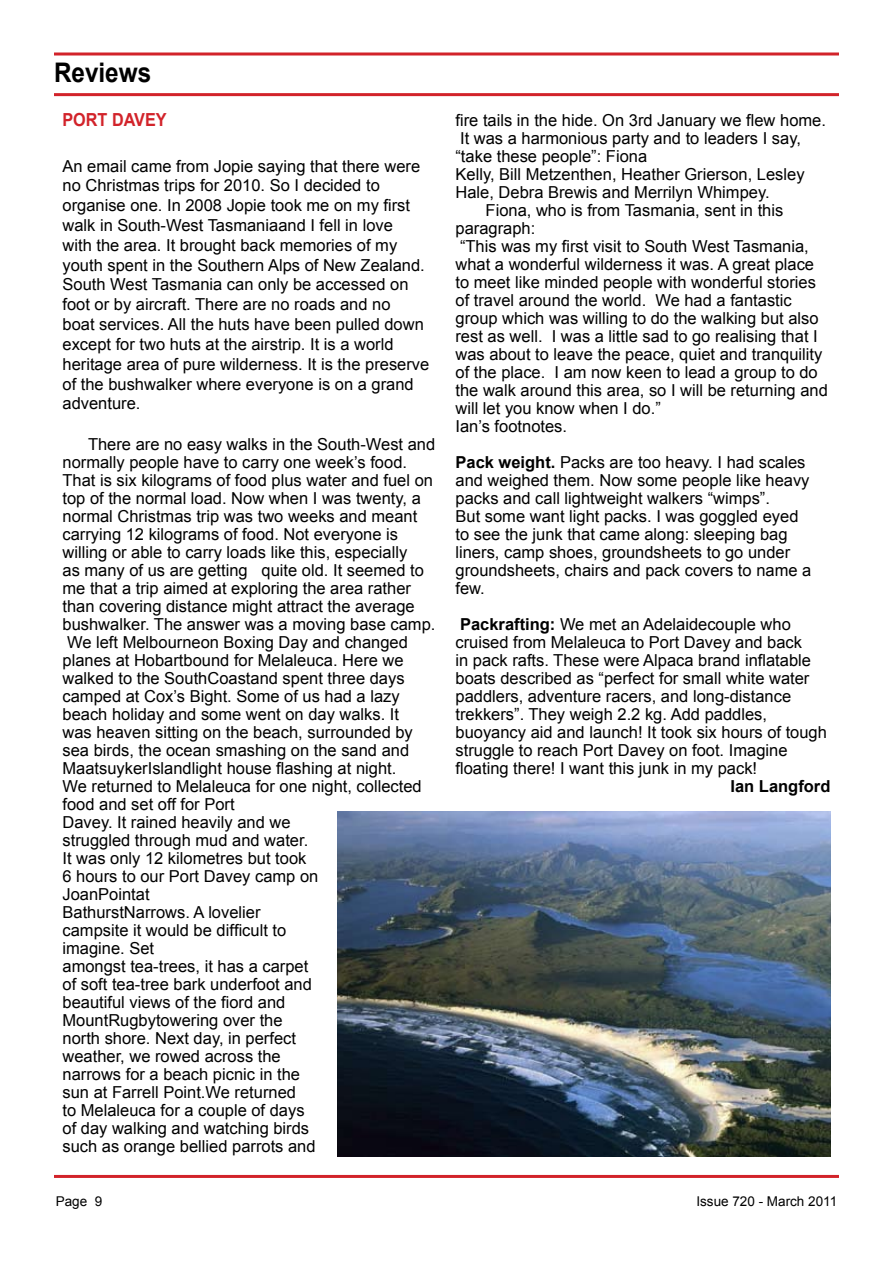
<style>
.page{position:relative;width:893px;height:1263px;background:#fff}
.page>*{position:absolute;margin:0;border:0;box-sizing:border-box;transform-origin:0 0}
.t1{font:700 27px "Arial";color:#000;scale:.9 1}
.t2{font:700 18px "Arial";color:#d2232a;scale:.9 1}
.t3{font:16.5px/18px "Arial";color:#000}
.t4{font:700 16.5px "Arial";color:#000}
.t5{font:13.5px "Arial";color:#000}
.s1{font-weight:700}
</style>
<div class="page">
<hr style="left:54px;top:52px;width:785px;height:3px;background:#d2232a">
<hr style="left:54px;top:93px;width:785px;height:3px;background:#d2232a">
<hr style="left:54px;top:1175px;width:785px;height:3px;background:#d2232a">
<img style="left:337px;top:812px;width:494px;height:345px">
<h1 class="t1" style="left:54px;top:54px;width:110px">Reviews</h1>
<p class="t2" style="left:63px;top:108px;width:26px">Port</p>
<p class="t2" style="left:112px;top:108px;width:26px">Davey</p>
<p class="t3" style="left:63px;top:156px;width:368px;line-height:19.8px">An email came from Jopie saying that there were no Christmas trips for 2010. So I decided to organise one. In 2008 Jopie took me on my first walk in South-West Tasmaniaand I fell in love<br>with the area. It brought back memories of my youth spent in the Southern Alps of New Zealand.<br>South West Tasmania can only be accessed on foot or by aircraft. There are no roads and no<br>boat services. All the huts have been pulled down except for two huts at the airstrip. It is a world heritage area of pure wilderness. It is the preserve of the bushwalker where everyone is on a grand adventure.</p>
<p class="t3" style="left:63px;top:435px;width:374px;text-indent:26px">There are no easy walks in the South-West and normally people have to carry one week’s food.<br>That is six kilograms of food plus water and fuel on top of the normal load. Now when I was twenty, a normal Christmas trip was two weeks and meant carrying 12 kilograms of food. Not everyone is willing or able to carry loads like this, especially<br>as many of us are getting quite old. It seemed to me that a trip aimed at exploring the area rather than covering distance might attract the average bushwalker. The answer was a moving base camp.<br>We left Melbourneon Boxing Day and changed planes at Hobartbound for Melaleuca. Here we walked to the SouthCoastand spent three days camped at Cox’s Bight. Some of us had a lazy beach holiday and some went on day walks. It<br>was heaven sitting on the beach, surrounded by sea birds, the ocean smashing on the sand and MaatsuykerIslandlight house flashing at night.<br>We returned to Melaleuca for one night, collected food and set off for Port<br>Davey. It rained heavily and we<br>struggled through mud and water.<br>It was only 12 kilometres but took<br>6 hours to our Port Davey camp on<br>JoanPointat<br>BathurstNarrows. A lovelier<br>campsite it would be difficult to<br>imagine. Set<br>amongst tea-trees, it has a carpet<br>of soft tea-tree bark underfoot and<br>beautiful views of the fiord and MountRugbytowering over the<br>north shore. Next day, in perfect<br>weather, we rowed across the<br>narrows for a beach picnic in the<br>sun at Farrell Point.We returned<br>to Melaleuca for a couple of days<br>of day walking and watching birds<br>such as orange bellied parrots and</p>
<p class="t3" style="left:455px;top:111px;width:372px">fire tails in the hide. On 3rd January we flew home.</p>
<p class="t3" style="left:460px;top:129px;width:342px">It was a harmonious party and to leaders I say,</p>
<p class="t3" style="left:455px;top:147px;width:193px">“take these people”: Fiona</p>
<p class="t3" style="left:455px;top:165px;width:351px">Kelly, Bill Metzenthen, Heather Grierson, Lesley</p>
<p class="t3" style="left:455px;top:183px;width:316px">Hale, Debra Brewis and Merrilyn Whimpey.</p>
<p class="t3" style="left:486px;top:201px;width:299px">Fiona, who is from Tasmania, sent in this</p>
<p class="t3" style="left:455px;top:219px;width:81px">paragraph:</p>
<p class="t3" style="left:460px;top:237px;width:350px">“This was my first visit to South West Tasmania,</p>
<p class="t3" style="left:455px;top:255px;width:360px">what a wonderful wilderness it was. A great place</p>
<p class="t3" style="left:455px;top:273px;width:362px">to meet like minded people with wonderful stories</p>
<p class="t3" style="left:455px;top:291px;width:338px">of travel around the world. We had a fantastic</p>
<p class="t3" style="left:455px;top:309px;width:365px">group which was willing to do the walking but also</p>
<p class="t3" style="left:455px;top:327px;width:364px">rest as well. I was a little sad to go realising that I</p>
<p class="t3" style="left:455px;top:345px;width:368px">was about to leave the peace, quiet and tranquility</p>
<p class="t3" style="left:455px;top:363px;width:364px">of the place. I am now keen to lead a group to do</p>
<p class="t3" style="left:455px;top:381px;width:374px">the walk around this area, so I will be returning and</p>
<p class="t3" style="left:455px;top:399px;width:207px">will let you know when I do.”</p>
<p class="t3" style="left:455px;top:417px;width:113px">Ian’s footnotes.</p>
<p class="t3" style="left:455px;top:453px;width:357px"><span class="s1">Pack weight.</span> Packs are too heavy. I had scales and weighed them. Now some people like heavy packs and call lightweight walkers “wimps”.<br>But some want light packs. I was goggled eyed to see the junk that came along: sleeping bag liners, camp shoes, groundsheets to go under groundsheets, chairs and pack covers to name a few.</p>
<p class="t3" style="left:455px;top:615px;width:373px"><span class="s1">Packrafting:</span> We met an Adelaidecouple who cruised from Melaleuca to Port Davey and back<br>in pack rafts. These were Alpaca brand inflatable boats described as “perfect for small white water paddlers, adventure racers, and long-distance trekkers”. They weigh 2.2 kg. Add paddles, buoyancy aid and launch! It took six hours of tough struggle to reach Port Davey on foot. Imagine floating there! I want this junk in my pack!</p>
<p class="t4" style="left:730px;top:775px;width:101px">Ian Langford</p>
<p class="t5" style="left:56px;top:1192px;width:48px">Page 9</p>
<p class="t5" style="left:696px;top:1192px;width:142px">Issue 720 - March 2011</p>
</div>
